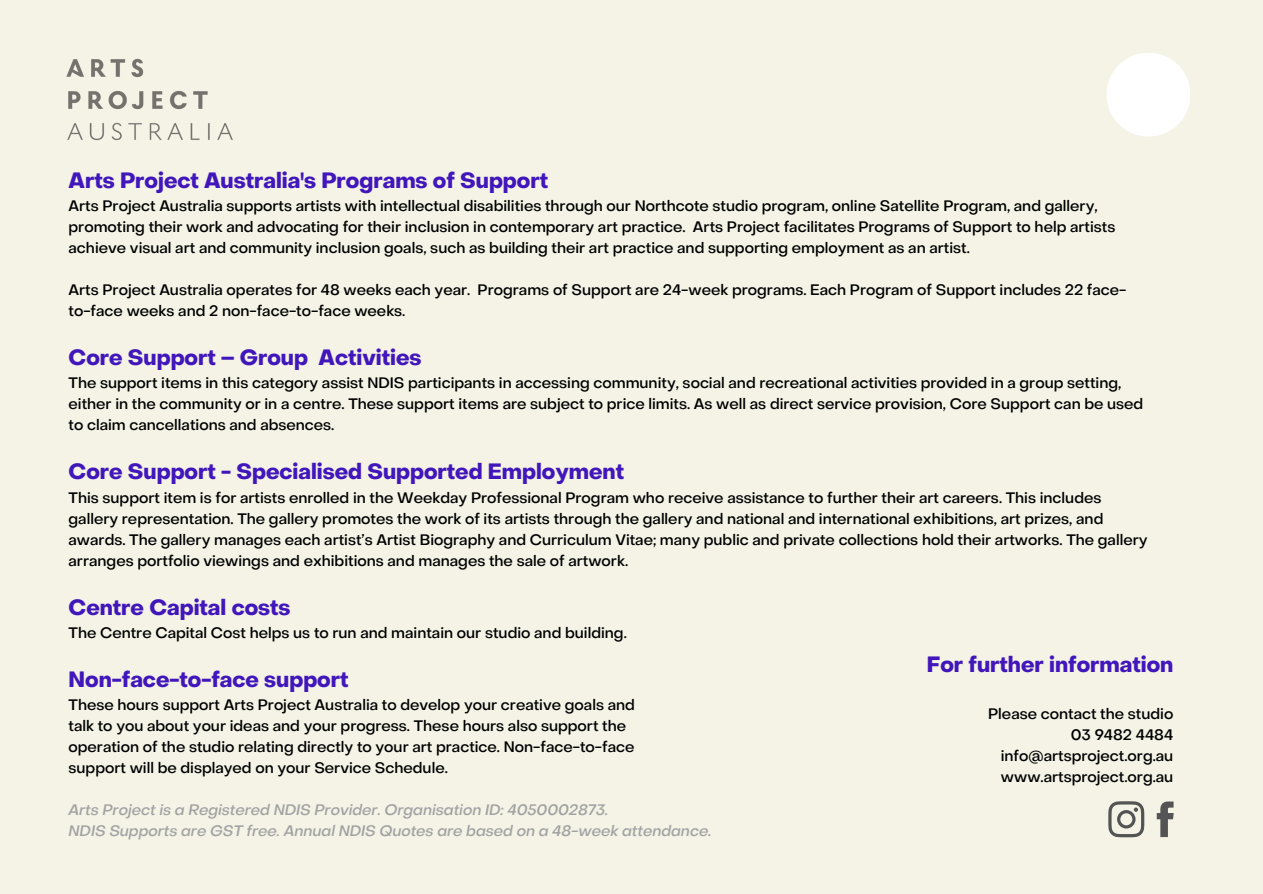
<style>
.page{position:relative;width:1263px;height:894px;background:#fff}
.page>*{position:absolute;margin:0;border:0;box-sizing:border-box;transform-origin:0 0}
.t1{font:700 21.75px "Object Sans";color:#4116bb}
.t2{font:500 15px/21px "Object Sans";color:#000}
.t3{font:italic 500 15px "Object Sans";color:#a3a2a3}
</style>
<div class="page">
<div style="left:0;top:0;width:1263px;height:893px;background:#f4f3e6"></div>
<img style="left:66px;top:58px;width:167px;height:83px">
<svg style="left:1108px;top:801px;width:36px;height:36px"></svg>
<svg style="left:1157px;top:801px;width:17px;height:35px"></svg>
<div style="left:1106px;top:53px;width:84px;height:83px;background:#fff;border-radius:50%"></div>
<p class="t1" style="left:69px;top:172px;width:481px">Arts Project Australia's Programs of Support</p>
<p class="t2" style="left:69px;top:197px;width:1048px">Arts Project Australia supports artists with intellectual disabilities through our Northcote studio program, online Satellite Program, and gallery, promoting their work and advocating for their inclusion in contemporary art practice. Arts Project facilitates Programs of Support to help artists achieve visual art and community inclusion goals, such as building their art practice and supporting employment as an artist.</p>
<p class="t2" style="left:69px;top:281px;width:1059px">Arts Project Australia operates for 48 weeks each year. Programs of Support are 24-week programs. Each Program of Support includes 22 face&shy;to-face weeks and 2 non-face-to-face weeks.</p>
<p class="t1" style="left:69px;top:349px;width:354px">Core Support – Group Activities</p>
<p class="t2" style="left:69px;top:374px;width:1076px">The support items in this category assist NDIS participants in accessing community, social and recreational activities provided in a group setting, either in the community or in a centre. These support items are subject to price limits. As well as direct service provision, Core Support can be used to claim cancellations and absences.</p>
<p class="t1" style="left:69px;top:463px;width:557px">Core Support - Specialised Supported Employment</p>
<p class="t2" style="left:69px;top:488px;width:1080px">This support item is for artists enrolled in the Weekday Professional Program who receive assistance to further their art careers. This includes gallery representation. The gallery promotes the work of its artists through the gallery and national and international exhibitions, art prizes, and awards. The gallery manages each artist’s Artist Biography and Curriculum Vitae; many public and private collections hold their artworks. The gallery arranges portfolio viewings and exhibitions and manages the sale of artwork.</p>
<p class="t1" style="left:69px;top:598px;width:224px">Centre Capital costs</p>
<p class="t2" style="left:69px;top:623px;width:560px">The Centre Capital Cost helps us to run and maintain our studio and building.</p>
<p class="t1" style="left:69px;top:670px;width:281px">Non-face-to-face support</p>
<p class="t2" style="left:69px;top:695px;width:568px">These hours support Arts Project Australia to develop your creative goals and</p>
<p class="t2" style="left:69px;top:716px;width:559px">talk to you about your ideas and your progress. These hours also support the</p>
<p class="t2" style="left:69px;top:737px;width:567px">operation of the studio relating directly to your art practice. Non-face-to-face</p>
<p class="t2" style="left:69px;top:758px;width:381px">support will be displayed on your Service Schedule.</p>
<p class="t3" style="left:69px;top:803px;width:541px">Arts Project is a Registered NDIS Provider. Organisation ID: 4050002873.</p>
<p class="t3" style="left:69px;top:824px;width:644px">NDIS Supports are GST free. Annual NDIS Quotes are based on a 48-week attendance.</p>
<p class="t1" style="left:927px;top:655px;width:248px">For further information</p>
<p class="t2" style="left:988px;top:704px;width:187px">Please contact the studio</p>
<p class="t2" style="left:1071px;top:725px;width:104px">03 9482 4484</p>
<p class="t2" style="left:1001px;top:746px;width:174px">info@artsproject.org.au</p>
<p class="t2" style="left:1001px;top:767px;width:174px">www.artsproject.org.au</p>
</div>
